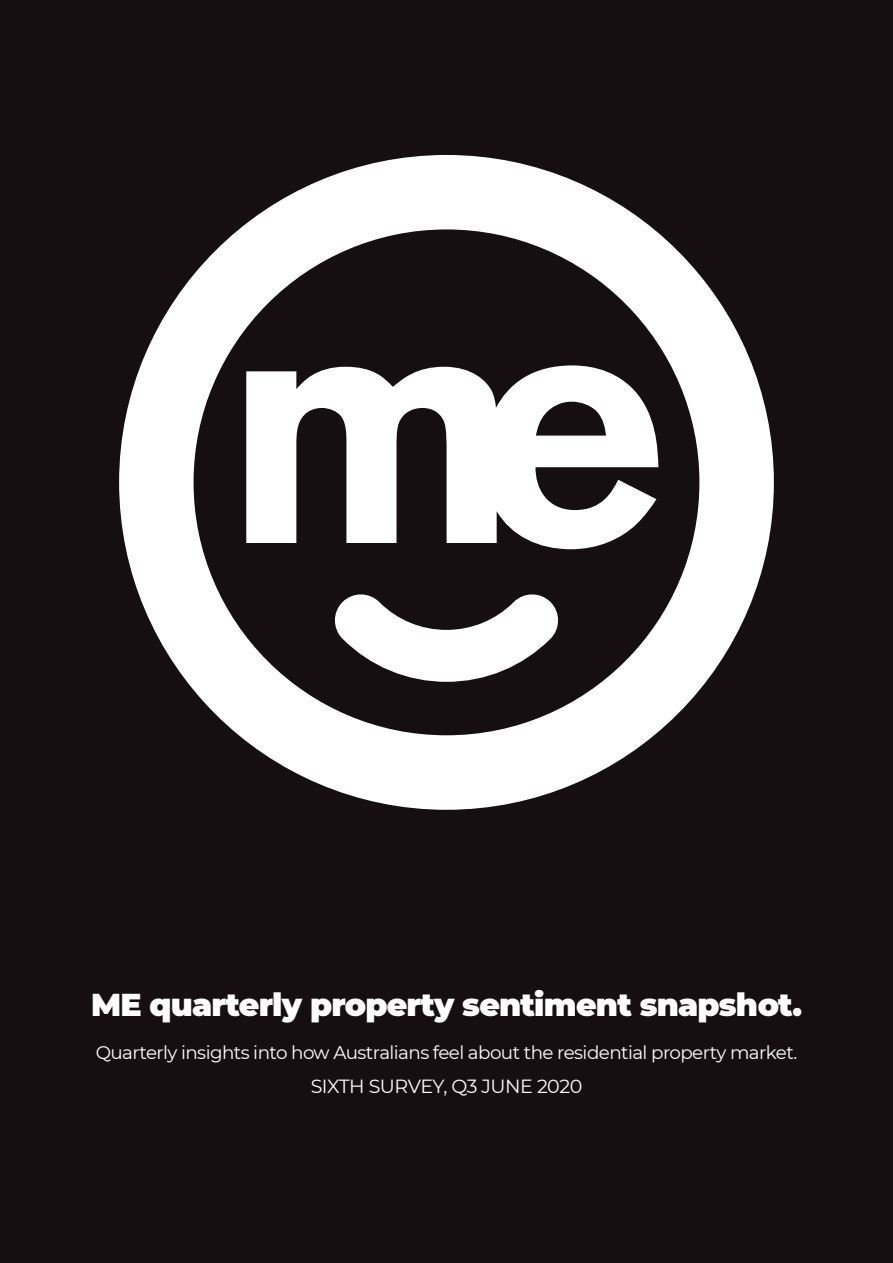
<style>
.page{position:relative;width:893px;height:1263px;background:#160f11}
.page>*{position:absolute;margin:0;border:0;box-sizing:border-box;transform-origin:0 0}
.t1{font:900 31.5px "Montserrat";letter-spacing:-.025em;color:#fff}
.t2{font:19.05px "Montserrat";letter-spacing:-.025em;color:#fff}
.t3{font:18.3px "Montserrat";letter-spacing:-.03em;color:#fff}
</style>
<div class="page">
<svg style="left:119px;top:155px;width:655px;height:655px"></svg>
<p class="t1" style="left:91px;top:981px;width:712px">ME quarterly property sentiment snapshot.</p>
<p class="t3" style="left:96px;top:1040px;width:703px">Quarterly insights into how Australians feel about the residential property market.</p>
<p class="t2" style="left:311px;top:1073px;width:273px">SIXTH SURVEY, Q3 JUNE 2020</p>
</div>
